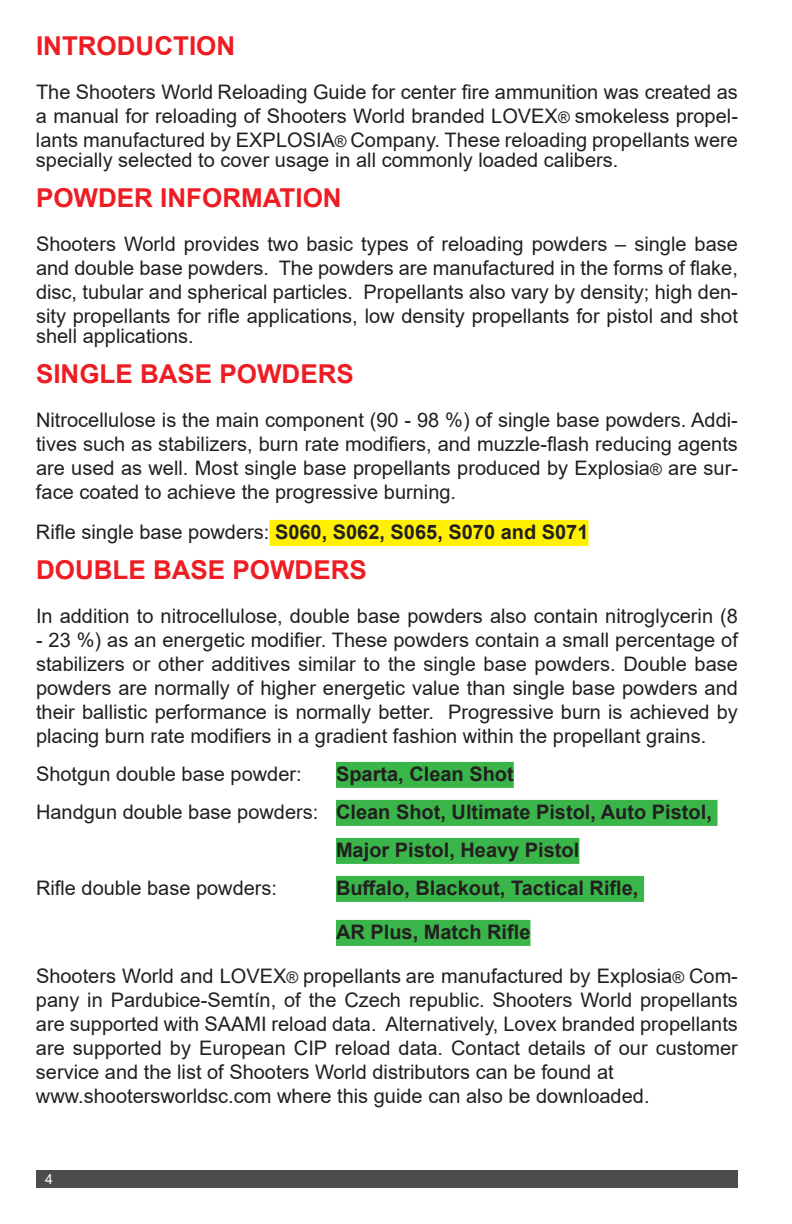
<style>
.page{position:relative;width:792px;height:1224px;background:#fff}
.page>*{position:absolute;margin:0;border:0;box-sizing:border-box;transform-origin:0 0}
.t1{font:700 26px "Arial";color:#ee1d23}
.t2{font:20px/24px "Arial";color:#231f20;text-align:justify}
.t3{font:700 20px "Arial";color:#231f20}
.t4{font:14px "Arial";color:#fff}
.s1{font-size:16px}
.s2{font-weight:400}
</style>
<div class="page">
<div style="left:269px;top:520px;width:320px;height:26px;background:#fff101"></div>
<div style="left:336px;top:762px;width:178px;height:26px;background:#3ab54a"></div>
<div style="left:336px;top:800px;width:382px;height:26px;background:#3ab54a"></div>
<div style="left:336px;top:838px;width:243px;height:26px;background:#3ab54a"></div>
<div style="left:336px;top:876px;width:308px;height:26px;background:#3ab54a"></div>
<div style="left:336px;top:920px;width:194px;height:26px;background:#3ab54a"></div>
<div style="left:36px;top:1170px;width:702px;height:18px;background:#4d4b4d"></div>
<h1 class="t1" style="left:36px;top:27px;width:201px">INTRODUCTION</h1>
<p class="t2" style="left:36px;top:80px;width:704px">The Shooters World Reloading Guide for center fire ammunition was created as a manual for reloading of Shooters World branded LOVEX<span class="s1">®</span> smokeless propel&shy;lants manufactured by EXPLOSIA<span class="s1">®</span> Company. These reloading propellants were</p>
<p class="t2" style="left:36px;top:148px;width:584px">specially selected to cover usage in all commonly loaded calibers.</p>
<h1 class="t1" style="left:36px;top:179px;width:307px">POWDER INFORMATION</h1>
<p class="t2" style="left:36px;top:232px;width:703px">Shooters World provides two basic types of reloading powders – single base and double base powders. The powders are manufactured in the forms of flake, disc, tubular and spherical particles. Propellants also vary by density; high den&shy;sity propellants for rifle applications, low density propellants for pistol and shot</p>
<p class="t2" style="left:36px;top:324px;width:159px">shell applications.</p>
<h1 class="t1" style="left:36px;top:355px;width:319px">SINGLE BASE POWDERS</h1>
<p class="t2" style="left:36px;top:408px;width:703px">Nitrocellulose is the main component (90 - 98 %) of single base powders. Addi&shy;tives such as stabilizers, burn rate modifiers, and muzzle-flash reducing agents are used as well. Most single base propellants produced by Explosia<span class="s1">®</span> are sur&shy;face coated to achieve the progressive burning.</p>
<p class="t3" style="left:36px;top:518px;width:554px"><span class="s2">Rifle single base powders:</span> S060, S062, S065, S070 and S071</p>
<h1 class="t1" style="left:36px;top:551px;width:332px">DOUBLE BASE POWDERS</h1>
<p class="t2" style="left:36px;top:604px;width:703px">In addition to nitrocellulose, double base powders also contain nitroglycerin (8</p>
<p class="t2" style="left:36px;top:628px;width:703px">- 23 %) as an energetic modifier. These powders contain a small percentage of stabilizers or other additives similar to the single base powders. Double base powders are normally of higher energetic value than single base powders and their ballistic performance is normally better. Progressive burn is achieved by placing burn rate modifiers in a gradient fashion within the propellant grains.</p>
<p class="t2" style="left:36px;top:762px;width:267px">Shotgun double base powder:</p>
<p class="t3" style="left:336px;top:760px;width:179px">Sparta, Clean Shot</p>
<p class="t3" style="left:36px;top:798px;width:677px"><span class="s2">Handgun double base powders:</span> Clean Shot, Ultimate Pistol, Auto Pistol,</p>
<p class="t3" style="left:336px;top:836px;width:245px">Major Pistol, Heavy Pistol</p>
<p class="t2" style="left:36px;top:876px;width:243px">Rifle double base powders:</p>
<p class="t3" style="left:336px;top:874px;width:304px">Buffalo, Blackout, Tactical Rifle,</p>
<p class="t3" style="left:336px;top:918px;width:196px">AR Plus, Match Rifle</p>
<p class="t2" style="left:36px;top:964px;width:703px;text-align:left">Shooters World and LOVEX<span class="s1">®</span> propellants are manufactured by Explosia<span class="s1">®</span> Com&shy;pany in Pardubice-Semtín, of the Czech republic. Shooters World propellants are supported with SAAMI reload data. Alternatively, Lovex branded propellants are supported by European CIP reload data. Contact details of our customer service and the list of Shooters World distributors can be found at www.shootersworldsc.com where this guide can also be downloaded.</p>
<p class="t4" style="left:45px;top:1170px;width:9px">4</p>
</div>
